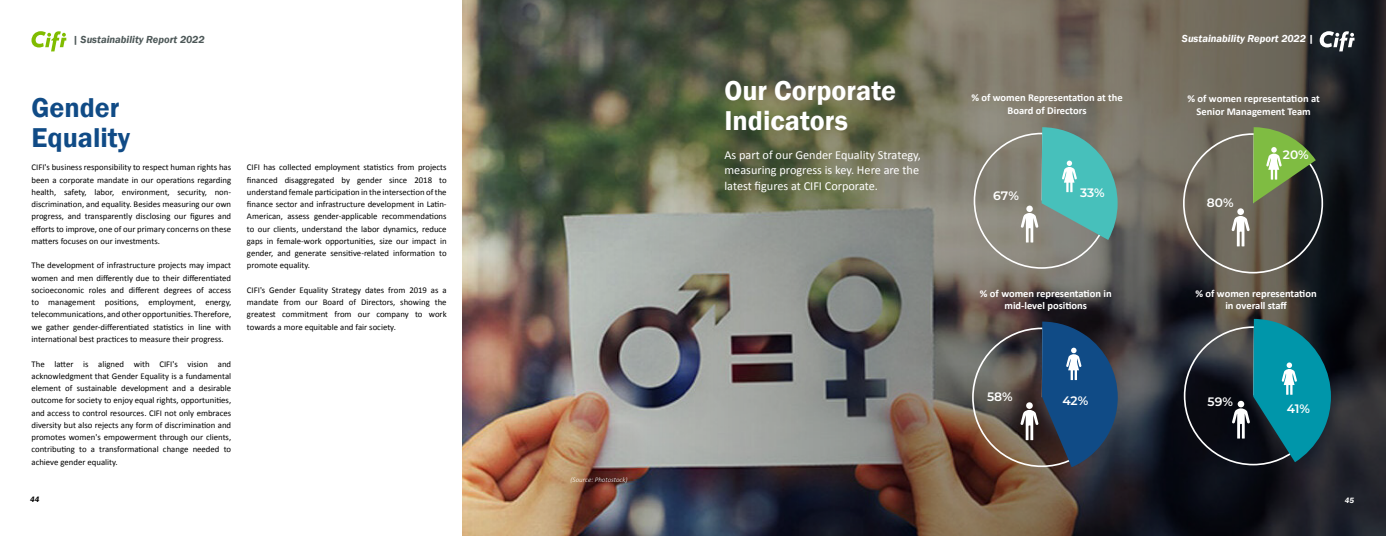
<style>
.page{position:relative;width:1386px;height:536px;background:#fff}
.page>*{position:absolute;margin:0;border:0;box-sizing:border-box;transform-origin:0 0}
.t1{font:600 28px/29.8px "Franklin Gothic";color:#fff}
.t2{font:600 28px/29.8px "Franklin Gothic";color:#104b86}
.t3{font:12.25px/15.2px "Calibri";color:#fff}
.t4{font:600 12.25px "Montserrat";letter-spacing:-.005em;color:#fff}
.t5{font:700 10.5px/12.6px "Calibri";color:#fff;text-align:center}
.t6{font:italic 600 10.5px "Franklin Gothic";color:#4d5858}
.t7{font:italic 600 10.5px "Franklin Gothic";color:#fff}
.t8{font:8.75px/12.2px "Calibri";color:#000;text-align:justify}
.t9{font:italic 600 7.88px "Franklin Gothic";color:#000}
.t10{font:italic 600 7.88px "Franklin Gothic";color:#fff}
.t11{font:italic 300 7px "Calibri";color:#fff}
</style>
<div class="page">
<img style="left:462px;top:0;width:924px;height:536px">
<svg style="left:1183px;top:127px;width:140px;height:146px;background:#656953"></svg>
<div style="left:1237px;top:208px;width:7px;height:7px;background:#fff;border-radius:50%"></div>
<svg style="left:1184px;top:319px;width:147px;height:146px;background:#1c525d"></svg>
<div style="left:1238px;top:400px;width:6px;height:7px;background:#fff;border-radius:50%"></div>
<svg style="left:972px;top:321px;width:146px;height:146px;background:#414f61"></svg>
<div style="left:1026px;top:402px;width:7px;height:7px;background:#fff;border-radius:50%"></div>
<svg style="left:974px;top:127px;width:144px;height:142px;background:#78988f"></svg>
<div style="left:1026px;top:205px;width:7px;height:7px;background:#fff;border-radius:50%"></div>
<svg style="left:1320px;top:31px;width:35px;height:20px"></svg>
<svg style="left:31px;top:31px;width:35px;height:20px"></svg>
<p class="t6" style="left:73px;top:33px;width:133px">| Sustainability Report 2022</p>
<p class="t7" style="left:1182px;top:31px;width:133px">Sustainability Report 2022 |</p>
<h1 class="t2" style="left:32px;top:93px;width:100px">Gender<br>Equality</h1>
<p class="t8" style="left:32px;top:161px;width:201px">CIFI's business responsibility to respect human rights has been a corporate mandate in our operations regarding health, safety, labor, environment, security, non&shy;discrimination, and equality. Besides measuring our own progress, and transparently disclosing our figures and efforts to improve, one of our primary concerns on these matters focuses on our investments.</p>
<p class="t8" style="left:32px;top:259px;width:201px">The development of infrastructure projects may impact women and men differently due to their differentiated socioeconomic roles and different degrees of access to management positions, employment, energy, telecommunications, and other opportunities. Therefore, we gather gender-differentiated statistics in line with international best practices to measure their progress.</p>
<p class="t8" style="left:32px;top:357px;width:201px">The latter is aligned with CIFI's vision and acknowledgment that Gender Equality is a fundamental element of sustainable development and a desirable outcome for society to enjoy equal rights, opportunities, and access to control resources. CIFI not only embraces diversity but also rejects any form of discrimination and promotes women's empowerment through our clients, contributing to a transformational change needed to achieve gender equality.</p>
<p class="t8" style="left:247px;top:161px;width:201px">CIFI has collected employment statistics from projects financed disaggregated by gender since 2018 to understand female participation in the intersection of the finance sector and infrastructure development in Latin-American, assess gender-applicable recommendations to our clients, understand the labor dynamics, reduce gaps in female-work opportunities, size our impact in gender, and generate sensitive-related information to promote equality.</p>
<p class="t8" style="left:247px;top:283px;width:201px">CIFI's Gender Equality Strategy dates from 2019 as a mandate from our Board of Directors, showing the greatest commitment from our company to work towards a more equitable and fair society.</p>
<p class="t11" style="left:571px;top:475px;width:59px">(Source: Photostock)</p>
<h1 class="t1" style="left:724px;top:76px;width:173px">Our Corporate<br>Indicators</h1>
<h2 class="t3" style="left:724px;top:147px;width:198px">As part of our Gender Equality Strategy, measuring progress is key. Here are the latest figures at CIFI Corporate.</h2>
<p class="t5" style="left:971px;top:91px;width:153px">% of women Representation at the<br>Board of Directors</p>
<h2 class="t4" style="left:993px;top:186px;width:27px">67%</h2>
<h2 class="t4" style="left:1080px;top:184px;width:26px">33%</h2>
<p class="t5" style="left:1188px;top:92px;width:134px">% of women representation at<br>Senior Management Team</p>
<h2 class="t4" style="left:1207px;top:194px;width:28px">80%</h2>
<h2 class="t4" style="left:1283px;top:146px;width:27px">20%</h2>
<p class="t5" style="left:980px;top:286px;width:133px">% of women representation in mid-level positions</p>
<p class="t5" style="left:1196px;top:286px;width:123px">% of women representation in overall staff</p>
<h2 class="t4" style="left:987px;top:388px;width:27px">58%</h2>
<h2 class="t4" style="left:1062px;top:392px;width:28px">42%</h2>
<h2 class="t4" style="left:1208px;top:393px;width:27px">59%</h2>
<h2 class="t4" style="left:1287px;top:399px;width:25px">41%</h2>
<p class="t9" style="left:30px;top:494px;width:11px">44</p>
<p class="t10" style="left:1345px;top:495px;width:11px">45</p>
</div>
